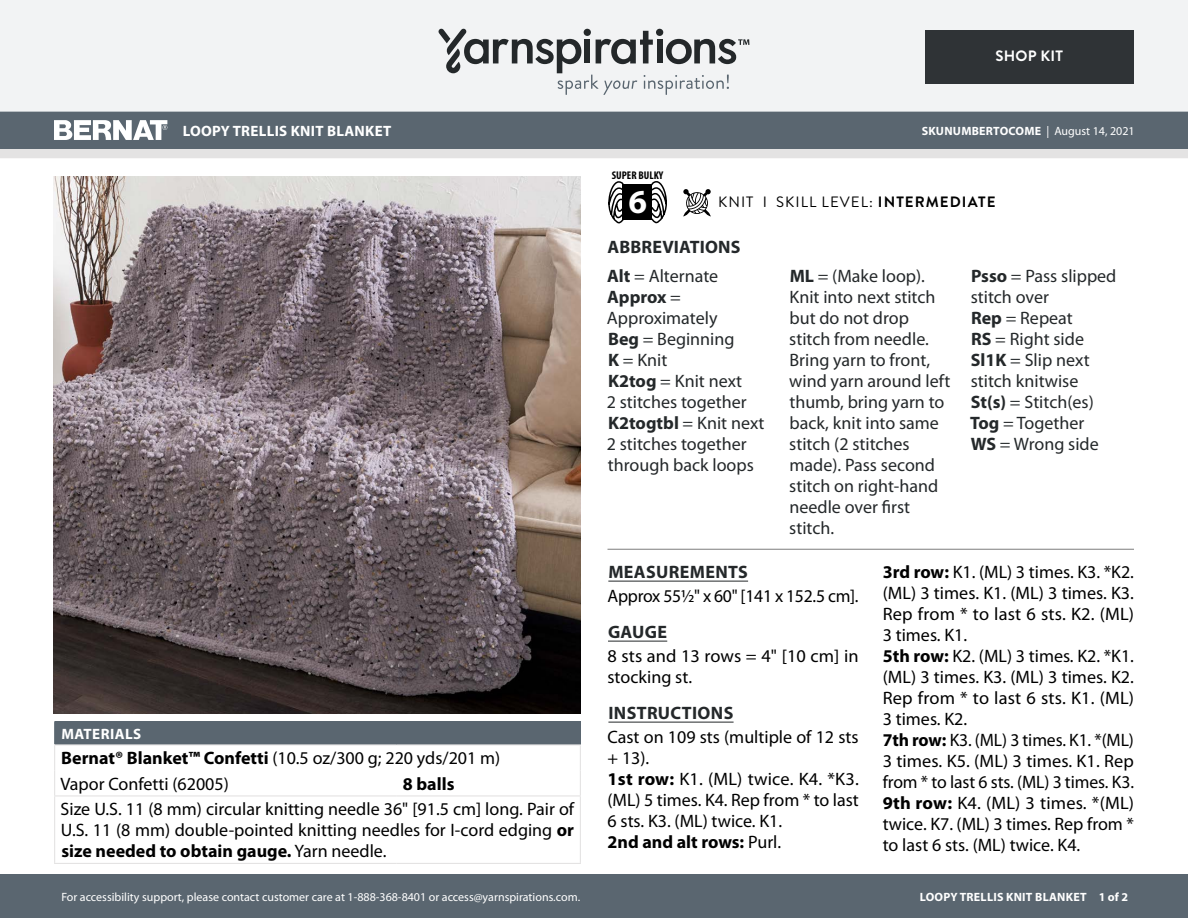
<style>
.page{position:relative;width:1188px;height:918px;background:#fff}
.page>*{position:absolute;margin:0;border:0;box-sizing:border-box;transform-origin:0 0}
.t1{font:700 33.6px "Myriad Pro";color:#fff}
.Body_-__With_auto_st{font:18px/21px "Myriad Pro";color:#000;text-align:justify}
.Abbreviations_-_With{font:18px/21px "Myriad Pro";color:#24282a}
.Materials_-_Needle{font:18px/21px "Myriad Pro";color:#000;text-align:justify}
.Materials_-_Brand{font:18px "Myriad Pro";color:#000}
.Body_-_HEADERS_-_Und{font:700 18px "Myriad Pro";letter-spacing:.02em;color:#24282a}
.Material_-__Colors_i{font:18px "Myriad Pro";color:#000}
.Body_-__With_auto_st-2{font:700 18px "Myriad Pro";color:#000}
.Abbreviations_-__Hea{font:700 18px "Myriad Pro";letter-spacing:.01em;color:#24282a}
.Material_-__Colors_i-2{font:700 18px "Myriad Pro";color:#000}
.Type_of_pattern___Sk{font:15px "Brandon Grotesque";letter-spacing:.07em;color:#000}
.Header_-_Name___Type{font:700 15px "Myriad Pro";letter-spacing:.02em;color:#fff}
.Materials_-__Header{font:700 15px "Myriad Pro";letter-spacing:.03em;color:#fff}
.Body_-__Color_coded{font:700 15px "Brandon Grotesque";letter-spacing:.02em;color:#fff}
.Footer_-_Sku___Date{font:12px "Myriad Pro";color:#fff}
.Footer_-_Sku___Date-2{font:700 12px "Myriad Pro";letter-spacing:.02em;color:#fff}
.t2{font:700 condensed 11.25px "Myriad Pro";color:#000}
.s1{font-weight:400}
.s2{font-weight:700}
</style>
<div class="page">
<div style="left:0;top:875px;width:1188px;height:43px;background:#5a6670"></div>
<div style="left:0;top:149px;width:1188px;height:9px;background:#e4e3e3"></div>
<div style="left:0;top:111px;width:1188px;height:38px;background:#5a6670"></div>
<div style="left:0;top:0;width:1188px;height:112px;background:#f2f3f4"></div>
<svg style="left:438px;top:29px;width:311px;height:66px"></svg>
<div style="left:925px;top:30px;width:209px;height:54px;background:#2f3336"></div>
<img style="left:54px;top:177px;width:527px;height:537px">
<hr style="left:608px;top:581px;width:140px;height:1px;background:#24282a">
<hr style="left:608px;top:641px;width:59px;height:1px;background:#24282a">
<hr style="left:608px;top:722px;width:126px;height:1px;background:#24282a">
<div style="left:55px;top:722px;width:525px;height:23px;background:#5a6670"></div>
<hr style="left:54px;top:721px;width:342px;height:1px;background:#5a6670">
<hr style="left:396px;top:721px;width:185px;height:1px;background:#5a6670">
<hr style="left:54px;top:744px;width:342px;height:2px;background:#e4e3e3">
<hr style="left:396px;top:744px;width:185px;height:2px;background:#e4e3e3">
<svg style="left:54px;top:722px;width:1px;height:73px"></svg>
<svg style="left:580px;top:722px;width:1px;height:73px"></svg>
<hr style="left:54px;top:796px;width:1px;height:67px;background:#e4e3e3">
<hr style="left:54px;top:795px;width:342px;height:1px;background:#e4e3e3">
<hr style="left:396px;top:795px;width:185px;height:1px;background:#e4e3e3">
<hr style="left:580px;top:796px;width:1px;height:67px;background:#e4e3e3">
<hr style="left:54px;top:863px;width:342px;height:1px;background:#e4e3e3">
<hr style="left:396px;top:863px;width:185px;height:1px;background:#e4e3e3">
<hr style="left:608px;top:549px;width:526px;height:1px;background:#7d7d7d">
<svg style="left:54px;top:120px;width:113px;height:20px"></svg>
<svg style="left:683px;top:189px;width:28px;height:28px"></svg>
<svg style="left:608px;top:181px;width:16px;height:42px"></svg>
<svg style="left:651px;top:181px;width:16px;height:42px"></svg>
<div style="left:622px;top:184px;width:30px;height:36px;background:#000"></div>
<p class="Body_-__Color_coded" style="left:995px;top:46px;width:69px">SHOP KIT</p>
<p class="Header_-_Name___Type" style="left:183px;top:121px;width:210px">LOOPY TRELLIS KNIT BLANKET</p>
<p class="Footer_-_Sku___Date-2" style="left:922px;top:123px;width:215px">SKUNUMBERTOCOME <span class="s1">| August 14, 2021</span></p>
<p class="t2" style="left:612px;top:168px;width:53px">SUPER BULKY</p>
<p class="t1" style="left:629px;top:180px;width:20px">6</p>
<p class="Type_of_pattern___Sk" style="left:718px;top:192px;width:279px">KNIT I SKILL LEVEL: <span class="s2">INTERMEDIATE</span></p>
<p class="Materials_-__Header" style="left:61px;top:724px;width:81px">MATERIALS</p>
<p class="Materials_-_Brand" style="left:61px;top:749px;width:441px"><span class="s2">Bernat® Blanket™ Confetti</span> (10.5 oz/300 g; 220 yds/201 m)</p>
<p class="Material_-__Colors_i" style="left:60px;top:774px;width:170px">Vapor Confetti (62005)</p>
<p class="Material_-__Colors_i-2" style="left:403px;top:772px;width:53px">8 balls</p>
<p class="Materials_-_Needle" style="left:61px;top:799px;width:515px">Size U.S. 11 (8 mm) circular knitting needle 36" [91.5 cm] long. Pair of U.S. 11 (8 mm) double-pointed knitting needles for I-cord edging <span class="s2">or size needed to obtain gauge.</span> Yarn needle.</p>
<p class="Footer_-_Sku___Date" style="left:61px;top:890px;width:520px">For accessibility support, please contact customer care at 1-888-368-8401 or access@yarnspirations.com.</p>
<p class="Abbreviations_-__Hea" style="left:608px;top:235px;width:135px">ABBREVIATIONS</p>
<p class="Abbreviations_-_With" style="left:607px;top:265px;width:112px"><span class="s2">Alt</span> = Alternate</p>
<p class="Abbreviations_-_With" style="left:607px;top:286px;width:112px"><span class="s2">Approx</span> =<br>Approximately</p>
<p class="Abbreviations_-_With" style="left:608px;top:328px;width:128px"><span class="s2">Beg</span> = Beginning</p>
<p class="Abbreviations_-_With" style="left:608px;top:349px;width:61px"><span class="s2">K</span> = Knit</p>
<p class="Abbreviations_-_With" style="left:607px;top:370px;width:141px"><span class="s2">K2tog</span> = Knit next<br>2 stitches together</p>
<p class="Abbreviations_-_With" style="left:607px;top:412px;width:159px"><span class="s2">K2togtbl</span> = Knit next<br>2 stitches together through back loops</p>
<p class="Abbreviations_-_With" style="left:789px;top:265px;width:163px"><span class="s2">ML</span> = (Make loop).<br>Knit into next stitch but do not drop stitch from needle.<br>Bring yarn to front, wind yarn around left thumb, bring yarn to back, knit into same stitch (2 stitches made). Pass second stitch on right-hand needle over first stitch.</p>
<p class="Abbreviations_-_With" style="left:971px;top:265px;width:147px"><span class="s2">Psso</span> = Pass slipped stitch over</p>
<p class="Abbreviations_-_With" style="left:971px;top:307px;width:103px"><span class="s2">Rep</span> = Repeat</p>
<p class="Abbreviations_-_With" style="left:971px;top:328px;width:114px"><span class="s2">RS</span> = Right side</p>
<p class="Abbreviations_-_With" style="left:971px;top:349px;width:120px"><span class="s2">Sl1K</span> = Slip next stitch knitwise</p>
<p class="Abbreviations_-_With" style="left:971px;top:391px;width:124px"><span class="s2">St(s)</span> = Stitch(es)</p>
<p class="Abbreviations_-_With" style="left:970px;top:412px;width:116px"><span class="s2">Tog</span> = Together</p>
<p class="Abbreviations_-_With" style="left:971px;top:433px;width:129px"><span class="s2">WS</span> = Wrong side</p>
<p class="Body_-_HEADERS_-_Und" style="left:608px;top:560px;width:141px">MEASUREMENTS</p>
<p class="Body_-__With_auto_st" style="left:608px;top:586px;width:253px">Approx 55½" x 60" [141 x 152.5 cm].</p>
<p class="Body_-_HEADERS_-_Und" style="left:608px;top:620px;width:61px">GAUGE</p>
<p class="Body_-__With_auto_st" style="left:608px;top:646px;width:253px">8 sts and 13 rows = 4" [10 cm] in stocking st.</p>
<p class="Body_-_HEADERS_-_Und" style="left:608px;top:701px;width:126px">INSTRUCTIONS</p>
<p class="Body_-__With_auto_st" style="left:608px;top:727px;width:253px">Cast on 109 sts (multiple of 12 sts + 13).</p>
<p class="Body_-__With_auto_st" style="left:608px;top:769px;width:253px"><span class="s2">1st row:</span> K1. (ML) twice. K4. *K3. (ML) 5 times. K4. Rep from * to last 6 sts. K3. (ML) twice. K1.</p>
<p class="Body_-__With_auto_st-2" style="left:608px;top:830px;width:175px">2nd and alt rows: <span class="s1">Purl.</span></p>
<p class="Body_-__With_auto_st" style="left:883px;top:562px;width:253px"><span class="s2">3rd row:</span> K1. (ML) 3 times. K3. *K2. (ML) 3 times. K1. (ML) 3 times. K3.<br>Rep from * to last 6 sts. K2. (ML)<br>3 times. K1.</p>
<p class="Body_-__With_auto_st" style="left:883px;top:646px;width:253px"><span class="s2">5th row:</span> K2. (ML) 3 times. K2. *K1. (ML) 3 times. K3. (ML) 3 times. K2.<br>Rep from * to last 6 sts. K1. (ML)<br>3 times. K2.</p>
<p class="Body_-__With_auto_st" style="left:883px;top:730px;width:253px"><span class="s2">7th row:</span> K3. (ML) 3 times. K1. *(ML)<br>3 times. K5. (ML) 3 times. K1. Rep from * to last 6 sts. (ML) 3 times. K3.</p>
<p class="Body_-__With_auto_st" style="left:883px;top:793px;width:253px"><span class="s2">9th row:</span> K4. (ML) 3 times. *(ML) twice. K7. (ML) 3 times. Rep from * to last 6 sts. (ML) twice. K4.</p>
<p class="Footer_-_Sku___Date-2" style="left:920px;top:889px;width:210px">LOOPY TRELLIS KNIT BLANKET 1 of 2</p>
</div>
